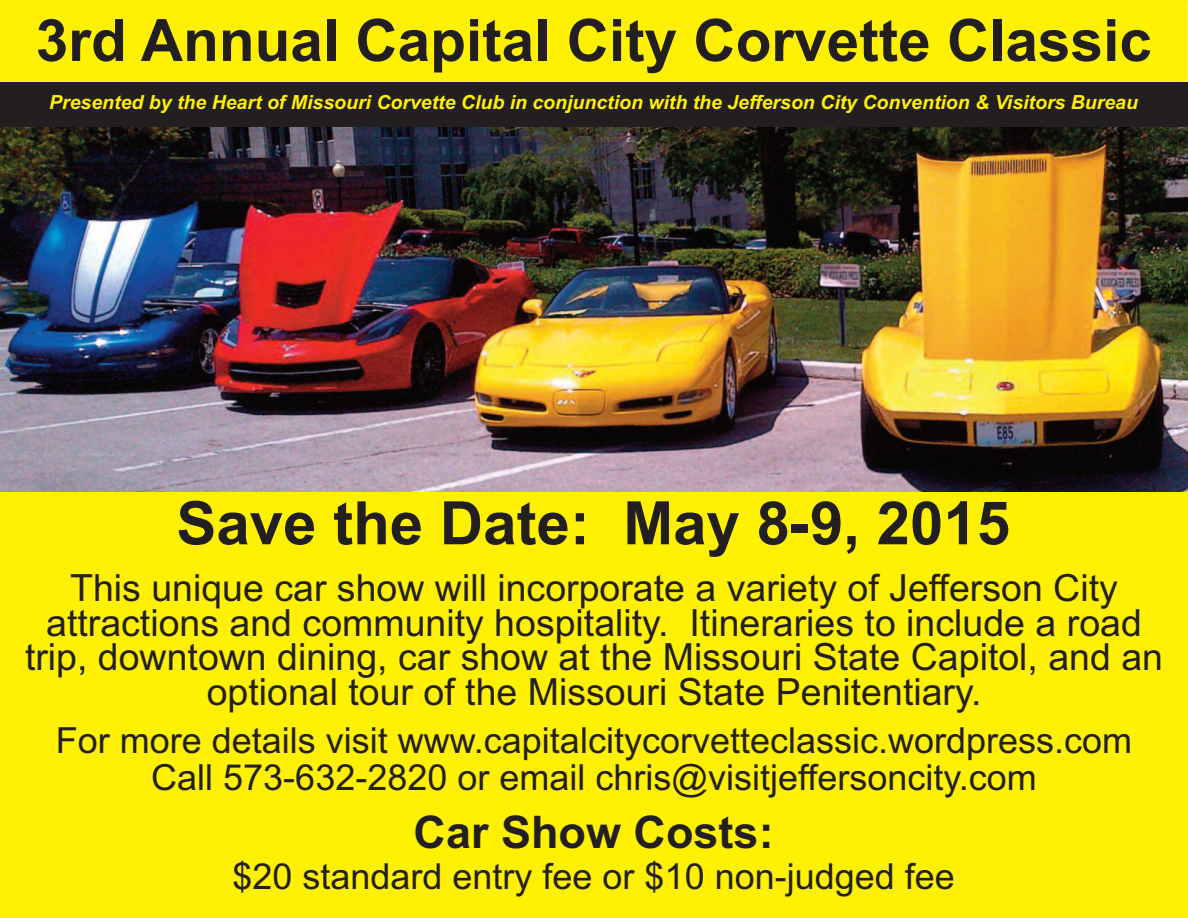
<style>
.page{position:relative;width:1188px;height:918px;background:#fff}
.page>*{position:absolute;margin:0;border:0;box-sizing:border-box;transform-origin:0 0}
.t1{font:700 60px "Arial";color:#231f20}
.t2{font:700 58.5px "Arial";color:#231f20}
.t3{font:700 45px "Arial";color:#231f20}
.t4{font:37.5px/34.5px "Arial";color:#231f20;text-align:center}
.t5{font:36px/37.5px "Arial";color:#231f20;text-align:center}
.t6{font:italic 700 19.5px "Arial";color:#fff101}
</style>
<div class="page">
<div style="left:0;top:492px;width:1188px;height:426px;background:#fff101"></div>
<img style="left:0;top:127px;width:1188px;height:365px">
<div style="left:0;top:0;width:1188px;height:82px;background:#fff101"></div>
<div style="left:0;top:82px;width:1188px;height:45px;background:#231f20"></div>
<h2 class="t2" style="left:36px;top:7px;width:1118px">3rd Annual Capital City Corvette Classic</h2>
<p class="t6" style="left:49px;top:91px;width:1090px">Presented by the Heart of Missouri Corvette Club in conjunction with the Jefferson City Convention &amp; Visitors Bureau</p>
<h1 class="t1" style="left:176px;top:489px;width:835px">Save the Date: May 8-9, 2015</h1>
<p class="t4" style="left:25px;top:571px;width:1140px">This unique car show will incorporate a variety of Jefferson City attractions and community hospitality. Itineraries to include a road trip, downtown dining, car show at the Missouri State Capitol, and an optional tour of the Missouri State Penitentiary.</p>
<p class="t5" style="left:56px;top:721px;width:1078px">For more details visit www.capitalcitycorvetteclassic.wordpress.com<br>Call 573-632-2820 or email chris@visitjeffersoncity.com</p>
<p class="t3" style="left:414px;top:806px;width:362px">Car Show Costs:</p>
<p class="t5" style="left:232px;top:857px;width:724px">$20 standard entry fee or $10 non-judged fee</p>
</div>
